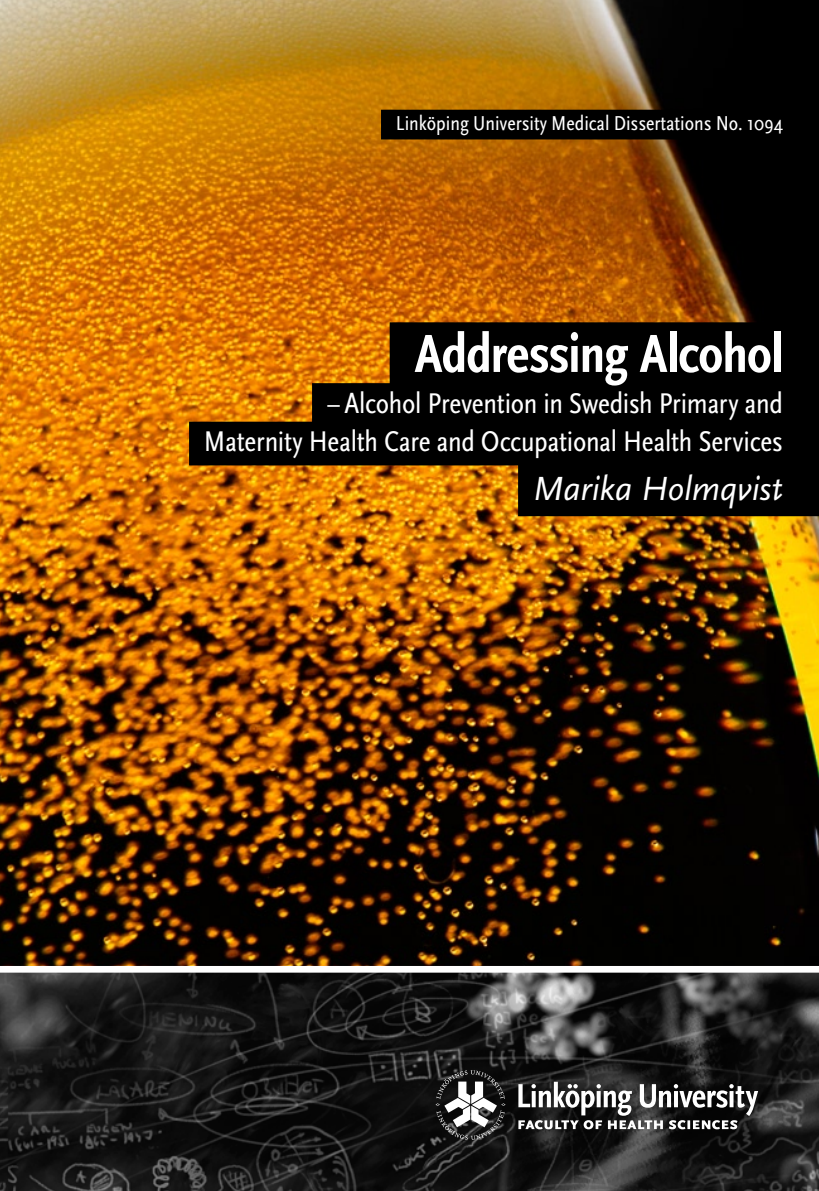
<style>
.page{position:relative;width:819px;height:1191px;background:#fff}
.page>*{position:absolute;margin:0;border:0;box-sizing:border-box;transform-origin:0 0}
.t1{font:700 condensed 56px "Scala Sans OT";letter-spacing:-.01em;color:#fff}
.t2{font:italic 35px "Scala Sans OT";letter-spacing:-.01em;color:#fff}
.t3{font:condensed 29.75px/38.5px "Scala Sans OT";letter-spacing:-.01em;color:#fff;text-align:right}
.t4{font:condensed 21px "Scala Sans OT";color:#fff}
</style>
<div class="page">
<img style="left:0;top:0;width:819px;height:962px">
<svg style="left:0;top:962px;width:819px;height:229px;background:#272727"></svg>
<svg style="left:435px;top:1070px;width:70px;height:69px"></svg>
<svg style="left:518px;top:1081px;width:240px;height:48px"></svg>
<div style="left:381px;top:110px;width:438px;height:29px;background:#000"></div>
<div style="left:389px;top:322px;width:430px;height:67px;background:#000"></div>
<div style="left:312px;top:383px;width:507px;height:44px;background:#000"></div>
<div style="left:189px;top:422px;width:630px;height:43px;background:#000"></div>
<div style="left:518px;top:460px;width:301px;height:56px;background:#000"></div>
<p class="t4" style="left:396px;top:110px;width:388px">Linköping University Medical Dissertations No. 1094</p>
<h1 class="t1" style="left:414px;top:320px;width:370px">Addressing Alcohol</h1>
<p class="t3" style="left:204px;top:384px;width:580px">– Alcohol Prevention in Swedish Primary and<br>Maternity Health Care and Occupational Health Services</p>
<p class="t2" style="left:533px;top:467px;width:251px">Marika Holmqvist</p>
</div>
